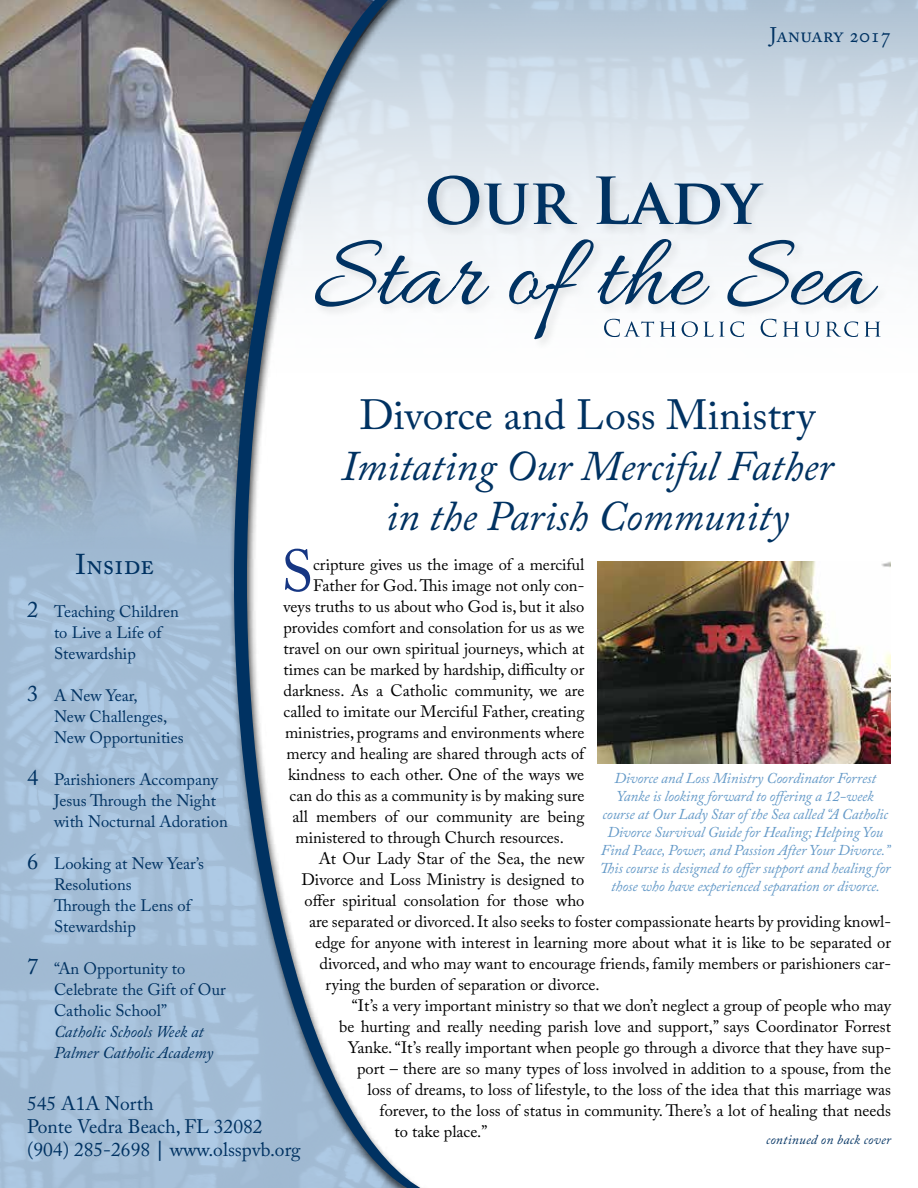
<style>
.page{position:relative;width:918px;height:1188px;background:#fff}
.page>*{position:absolute;margin:0;border:0;box-sizing:border-box;transform-origin:0 0}
.t1{font:58.65px "Adobe Caslon Pro";color:#163683}
.t2{font:italic 42px/50.4px "Adobe Caslon Pro";color:#003262;text-align:center}
.t3{font:42px "Adobe Caslon Pro";color:#003262}
.t4{font:28.5px "Adobe Caslon Pro";color:#003262}
.t5{font:21px "Adobe Caslon Pro";letter-spacing:-.005em;color:#003262}
.t6{font:19.5px/23.4px "Adobe Caslon Pro";color:#003262}
.t7{font:16.5px "Adobe Caslon Pro";color:#000}
.t8{font:16.5px/21px "Adobe Caslon Pro";color:#003262}
.t9{font:italic 16.5px/21px "Adobe Caslon Pro";color:#003262}
.t10{font:italic 15px/18px "Adobe Caslon Pro";letter-spacing:-.01em;color:#659ac8;text-align:center}
.t11{font:italic 13.5px "Adobe Caslon Pro";letter-spacing:.02em;color:#003262}
.s1{font-size:22.5px}
.s2{font-family:"Helvetica"}
</style>
<div class="page">
<img style="left:0;top:0;width:228px;height:553px">
<div style="left:228px;top:0;width:240px;height:1188px;background:#000;opacity:.75"></div>
<svg style="left:234px;top:0;width:225px;height:1188px"></svg>
<div style="left:312px;top:236px;width:578px;height:115px;background:#fdfdfe"></div>
<svg style="left:315px;top:236px;width:564px;height:105px;fill:#f4f7f9"></svg>
<div style="left:425px;top:173px;width:350px;height:64px;background:#edf0f4"></div>
<svg style="left:428px;top:175px;width:335px;height:50px"></svg>
<svg style="left:604px;top:319px;width:277px;height:18px"></svg>
<img style="left:598px;top:561px;width:293px;height:203px">
<p class="t5" style="left:770px;top:23px;width:123px">January 2017</p>
<h2 class="t3" style="left:359px;top:390px;width:458px">Divorce and Loss Ministry</h2>
<h2 class="t2" style="left:341px;top:440px;width:493px">Imitating Our Merciful Father in the Parish Community</h2>
<h1 class="t1" style="left:281px;top:536px;width:34px">S</h1>
<p class="t7" style="left:313px;top:555px;width:273px">cripture gives us the image of a merciful</p>
<h3 class="t4" style="left:75px;top:548px;width:80px">Inside</h3>
<p class="t8" style="left:54px;top:601px;width:126px;text-indent:-27px"><span class="s1">2</span> Teaching Children to Live a Life of<br>Stewardship</p>
<p class="t8" style="left:54px;top:685px;width:131px;text-indent:-27px"><span class="s1">3</span> A New Year,<br>New Challenges,<br>New Opportunities</p>
<p class="t8" style="left:54px;top:769px;width:175px;text-indent:-27px"><span class="s1">4</span> Parishioners Accompany<br>Jesus Through the Night with Nocturnal Adoration</p>
<p class="t8" style="left:54px;top:853px;width:152px;text-indent:-27px"><span class="s1">6</span> Looking at New Year’s<br>Resolutions<br>Through the Lens of<br>Stewardship</p>
<p class="t8" style="left:54px;top:958px;width:173px;text-indent:-27px"><span class="s1">7</span> “An Opportunity to<br>Celebrate the Gift of Our<br>Catholic School”</p>
<p class="t9" style="left:54px;top:1021px;width:161px">Catholic Schools Week at<br>Palmer Catholic Academy</p>
<p class="t7" style="left:313px;top:576px;width:273px">Father for God. This image not only con-</p>
<p class="t7" style="left:284px;top:597px;width:302px">veys truths to us about who God is, but it also</p>
<p class="t7" style="left:284px;top:618px;width:302px">provides comfort and consolation for us as we</p>
<p class="t7" style="left:284px;top:639px;width:302px">travel on our own spiritual journeys, which at</p>
<p class="t7" style="left:284px;top:660px;width:302px">times can be marked by hardship, difficulty or</p>
<p class="t7" style="left:284px;top:681px;width:302px">darkness. As a Catholic community, we are</p>
<p class="t7" style="left:284px;top:702px;width:302px">called to imitate our Merciful Father, creating</p>
<p class="t7" style="left:285px;top:723px;width:301px">ministries, programs and environments where</p>
<p class="t7" style="left:287px;top:744px;width:299px">mercy and healing are shared through acts of</p>
<p class="t7" style="left:288px;top:765px;width:298px">kindness to each other. One of the ways we</p>
<p class="t7" style="left:290px;top:786px;width:296px">can do this as a community is by making sure</p>
<p class="t7" style="left:293px;top:807px;width:293px">all members of our community are being</p>
<p class="t7" style="left:296px;top:828px;width:270px">ministered to through Church resources.</p>
<p class="t7" style="left:319px;top:849px;width:267px">At Our Lady Star of the Sea, the new</p>
<p class="t7" style="left:302px;top:870px;width:284px">Divorce and Loss Ministry is designed to</p>
<p class="t7" style="left:305px;top:891px;width:281px">offer spiritual consolation for those who</p>
<p class="t7" style="left:309px;top:912px;width:584px">are separated or divorced. It also seeks to foster compassionate hearts by providing knowl-</p>
<p class="t7" style="left:315px;top:933px;width:578px">edge for anyone with interest in learning more about what it is like to be separated or</p>
<p class="t7" style="left:320px;top:954px;width:573px">divorced, and who may want to encourage friends, family members or parishioners car-</p>
<p class="t7" style="left:326px;top:975px;width:276px">rying the burden of separation or divorce.</p>
<p class="t7" style="left:352px;top:996px;width:541px">“It’s a very important ministry so that we don’t neglect a group of people who may</p>
<p class="t7" style="left:339px;top:1017px;width:554px">be hurting and really needing parish love and support,” says Coordinator Forrest</p>
<p class="t7" style="left:348px;top:1038px;width:545px">Yanke. “It’s really important when people go through a divorce that they have sup-</p>
<p class="t7" style="left:357px;top:1059px;width:536px">port – there are so many types of loss involved in addition to a spouse, from the</p>
<p class="t7" style="left:368px;top:1080px;width:525px">loss of dreams, to loss of lifestyle, to the loss of the idea that this marriage was</p>
<p class="t7" style="left:380px;top:1101px;width:513px">forever, to the loss of status in community. There’s a lot of healing that needs</p>
<p class="t7" style="left:395px;top:1122px;width:94px">to take place.”</p>
<p class="t11" style="left:766px;top:1131px;width:126px">continued on back cover</p>
<p class="t10" style="left:600px;top:769px;width:292px">Divorce and Loss Ministry Coordinator Forrest Yanke is looking forward to offering a 12-week course at Our Lady Star of the Sea called “A Catholic Divorce Survival Guide for Healing; Helping You Find Peace, Power, and Passion After Your Divorce.” This course is designed to offer support and healing for those who have experienced separation or divorce.</p>
<p class="t6" style="left:27px;top:1091px;width:275px">545 A1A North<br>Ponte Vedra Beach, FL 32082 (904) 285-2698<span class="s2">│</span>www.olsspvb.org</p>
</div>
